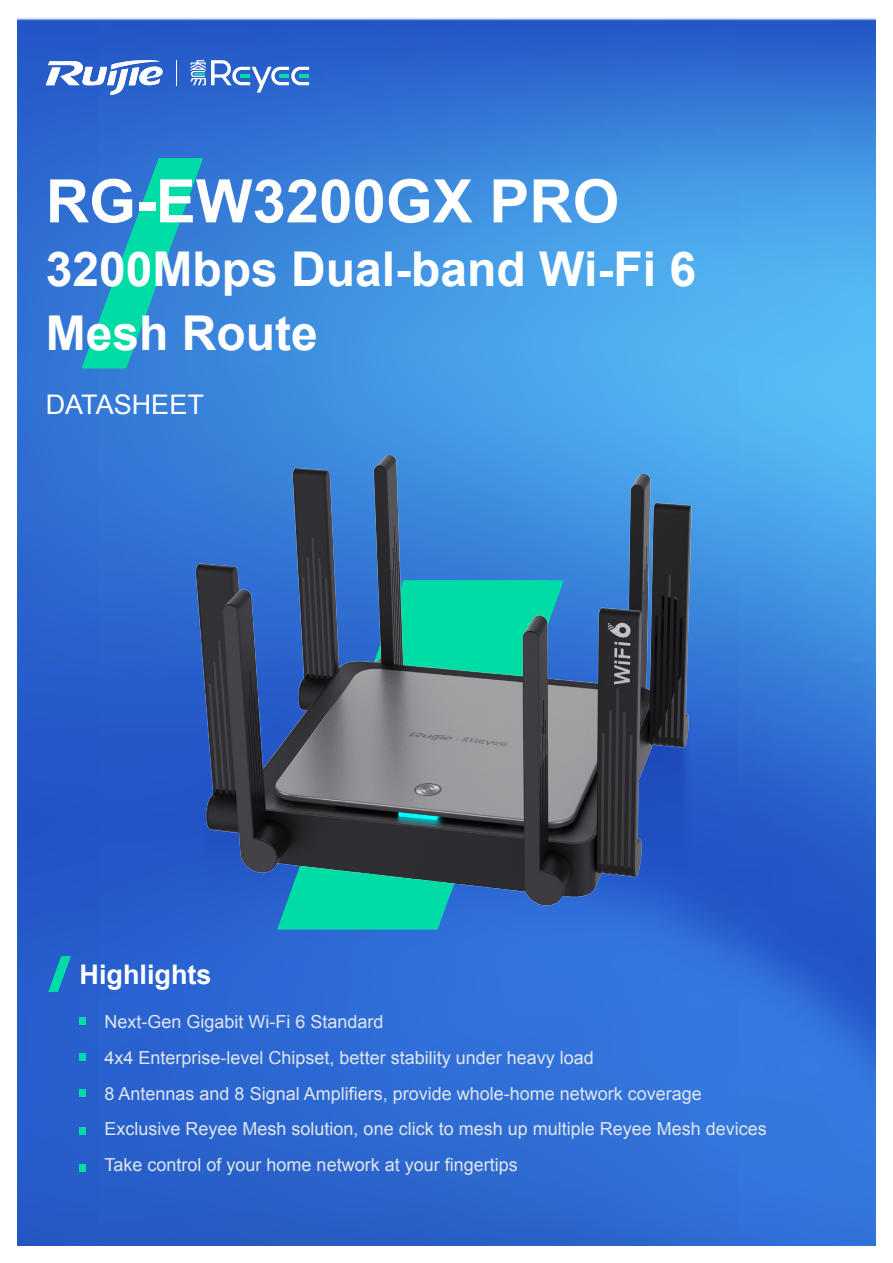
<style>
.page{position:relative;width:893px;height:1263px;background:#fff}
.page>*{position:absolute;margin:0;border:0;box-sizing:border-box;transform-origin:0 0}
.t1{font:700 60px "Arial";color:#fff}
.t2{font:700 48px/63.6px "Arial";color:#fff}
.t3{font:700 27px "Arial";color:#fff}
.t4{font:27px "Arial";color:#fff}
.t5{font:18px/35.8px "Arial";color:#e1e6eb}
</style>
<div class="page">
<img style="left:17px;top:17px;width:859px;height:1229px">
<img style="left:152px;top:671px;width:587px;height:351px">
<svg style="left:82px;top:158px;width:121px;height:210px;background:#219dc4"></svg>
<svg style="left:190px;top:60px;width:119px;height:33px"></svg>
<svg style="left:46px;top:60px;width:117px;height:35px"></svg>
<svg style="left:176px;top:60px;width:2px;height:25px"></svg>
<svg style="left:277px;top:910px;width:287px;height:20px;background:#15aabc"></svg>
<svg style="left:48px;top:956px;width:23px;height:36px"></svg>
<div style="left:80px;top:1018px;width:6px;height:7px;background:#00dca5"></div>
<div style="left:80px;top:1054px;width:6px;height:7px;background:#00dca5"></div>
<div style="left:80px;top:1090px;width:6px;height:7px;background:#00dca5"></div>
<div style="left:80px;top:1128px;width:6px;height:7px;background:#00dca5"></div>
<div style="left:80px;top:1164px;width:6px;height:7px;background:#00dca5"></div>
<img style="left:193px;top:445px;width:504px;height:465px">
<h1 class="t1" style="left:46px;top:161px;width:575px">RG-EW3200GX PRO</h1>
<h2 class="t2" style="left:46px;top:239px;width:652px">3200Mbps Dual-band Wi-Fi 6<br>Mesh Route</h2>
<h3 class="t4" style="left:46px;top:387px;width:160px">DATASHEET</h3>
<h3 class="t3" style="left:80px;top:957px;width:134px">Highlights</h3>
<p class="t5" style="left:105px;top:1004px;width:664px">Next-Gen Gigabit Wi-Fi 6 Standard<br>4x4 Enterprise-level Chipset, better stability under heavy load<br>8 Antennas and 8 Signal Amplifiers, provide whole-home network coverage Exclusive Reyee Mesh solution, one click to mesh up multiple Reyee Mesh devices Take control of your home network at your fingertips</p>
</div>
